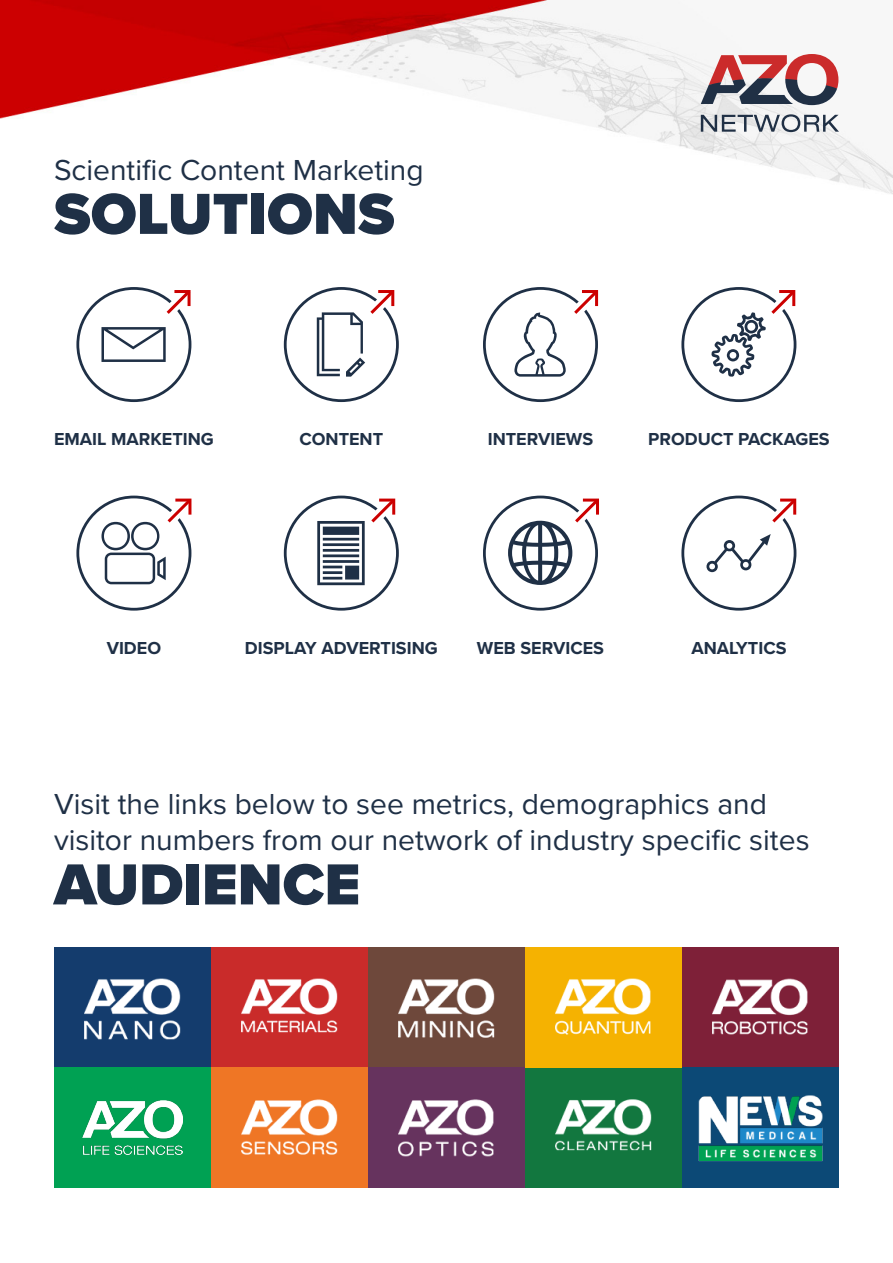
<style>
.page{position:relative;width:893px;height:1263px;background:#fff}
.page>*{position:absolute;margin:0;border:0;box-sizing:border-box;transform-origin:0 0}
.t1{font:900 60px "Proxima Nova";color:#1f3046}
.t2{font:30px/36px "Proxima Nova";color:#1f3046}
.t3{font:700 18px "Proxima Nova";color:#1f3046}
</style>
<div class="page">
<img style="left:0;top:0;width:893px;height:194px">
<svg style="left:701px;top:114px;width:138px;height:18px"></svg>
<svg style="left:701px;top:54px;width:137px;height:51px"></svg>
<div style="left:76px;top:287px;width:115px;height:115px;border:3px solid #1f3046;border-radius:50%"></div>
<div style="left:284px;top:287px;width:115px;height:115px;border:3px solid #1f3046;border-radius:50%"></div>
<img style="left:54px;top:947px;width:157px;height:120px">
<svg style="left:211px;top:947px;width:157px;height:120px;background:#cf4443"></svg>
<svg style="left:368px;top:947px;width:157px;height:120px;background:#805f54"></svg>
<svg style="left:525px;top:947px;width:157px;height:120px;background:#f6bb1f"></svg>
<svg style="left:682px;top:947px;width:157px;height:120px;background:#8d3b50"></svg>
<div style="left:54px;top:1067px;width:157px;height:120px;background:#00a153"></div>
<img style="left:82px;top:1101px;width:101px;height:53px">
<img style="left:211px;top:1067px;width:628px;height:121px">
<svg style="left:368px;top:1067px;width:157px;height:120px;background:#774a70"></svg>
<svg style="left:682px;top:1067px;width:157px;height:120px;background:#35738e"></svg>
<svg style="left:161px;top:290px;width:30px;height:29px"></svg>
<svg style="left:101px;top:496px;width:91px;height:88px"></svg>
<svg style="left:317px;top:287px;width:80px;height:90px"></svg>
<svg style="left:317px;top:496px;width:81px;height:89px"></svg>
<svg style="left:514px;top:287px;width:85px;height:90px"></svg>
<svg style="left:508px;top:496px;width:91px;height:89px"></svg>
<svg style="left:711px;top:287px;width:86px;height:90px"></svg>
<svg style="left:706px;top:496px;width:91px;height:76px"></svg>
<p class="t2" style="left:54px;top:151px;width:371px">Scientific Content Marketing</p>
<p class="t1" style="left:54px;top:169px;width:342px">SOLUTIONS</p>
<p class="t3" style="left:54px;top:426px;width:161px">EMAIL MARKETING</p>
<p class="t3" style="left:299px;top:426px;width:85px">CONTENT</p>
<p class="t3" style="left:488px;top:426px;width:107px">INTERVIEWS</p>
<p class="t3" style="left:648px;top:426px;width:183px">PRODUCT PACKAGES</p>
<p class="t3" style="left:107px;top:634px;width:56px">VIDEO</p>
<p class="t3" style="left:245px;top:634px;width:194px">DISPLAY ADVERTISING</p>
<p class="t3" style="left:477px;top:634px;width:129px">WEB SERVICES</p>
<p class="t3" style="left:691px;top:634px;width:97px">ANALYTICS</p>
<p class="t2" style="left:54px;top:785px;width:757px">Visit the links below to see metrics, demographics and visitor numbers from our network of industry specific sites</p>
<p class="t1" style="left:54px;top:840px;width:308px">AUDIENCE</p>
</div>
